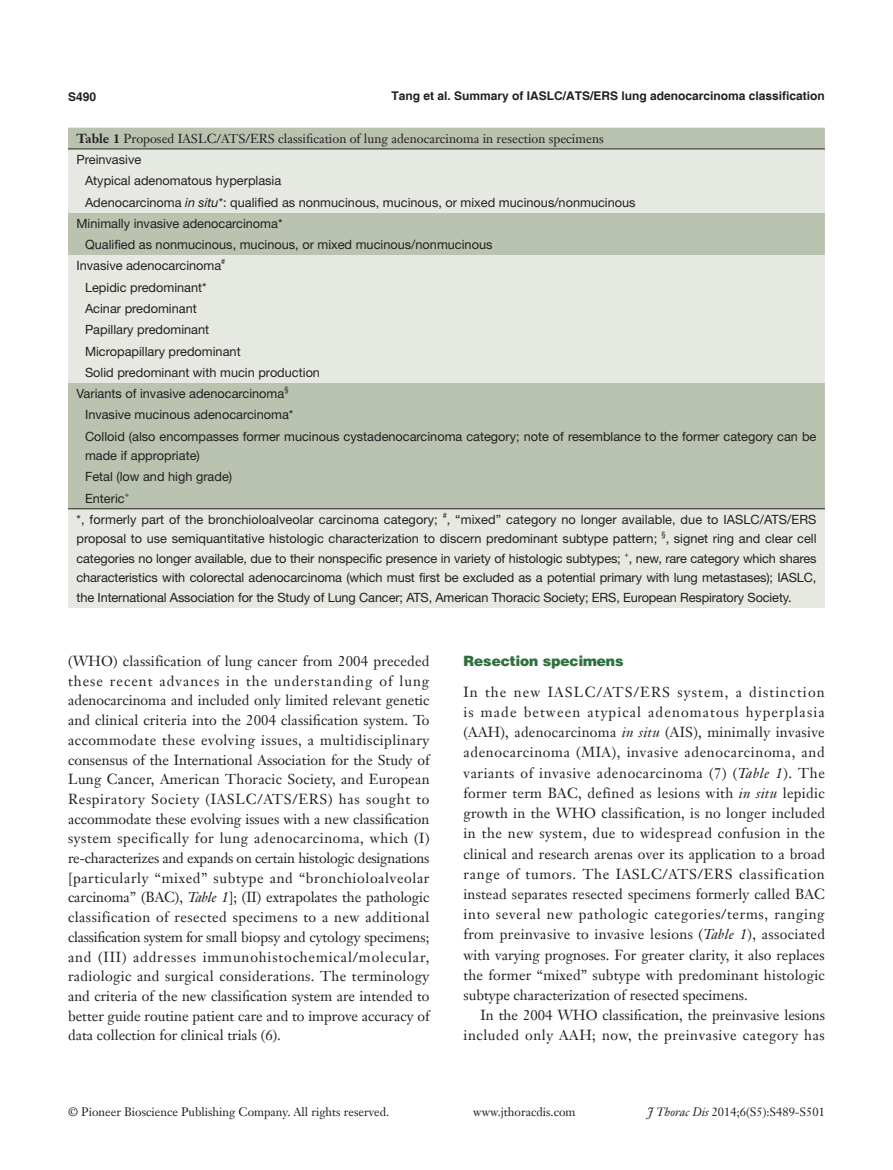
<style>
.page{position:relative;width:893px;height:1170px;background:#fff}
.page>*{position:absolute;margin:0;border:0;box-sizing:border-box;transform-origin:0 0}
.t1{font:14.25px/19.6px "Janson Text LT";color:#231f20;text-align:justify}
.t2{font:900 14.25px "Helvetica";color:#30703e}
.t3{font:12.75px/21.3px "Helvetica Neue LT Pro";color:#231f20}
.t4{font:12.75px "Janson Text LT";color:#231f20}
.t5{font:12px "Janson Text LT";color:#231f20}
.t6{font:700 12px "Helvetica";color:#231f20}
.t7{font:7.5px "Helvetica Neue LT Pro";color:#231f20}
.t8{font:7.5px "Helvetica Neue LT Pro";color:#231f20}
.s1{font-weight:700}
.s2{font-style:italic}
</style>
<div class="page">
<div style="left:68px;top:128px;width:757px;height:20px;background:#bac2b0"></div>
<svg style="left:68px;top:149px;width:757px;height:459px;background:#d5dace"></svg>
<hr style="left:68px;top:148px;width:757px;height:1px;background:#231f20">
<hr style="left:68px;top:508px;width:757px;height:1px;background:#231f20">
<p class="t6" style="left:68px;top:89px;width:30px">S490</p>
<p class="t6" style="left:391px;top:88px;width:435px">Tang et al. Summary of IASLC/ATS/ERS lung adenocarcinoma classification</p>
<p class="t4" style="left:77px;top:130px;width:529px"><span class="s1">Table 1</span> Proposed IASLC/ATS/ERS classification of lung adenocarcinoma in resection specimens</p>
<p class="t3" style="left:77px;top:149px;width:66px">Preinvasive</p>
<p class="t3" style="left:85px;top:170px;width:198px">Atypical adenomatous hyperplasia</p>
<p class="t3" style="left:85px;top:191px;width:552px">Adenocarcinoma <span class="s2">in situ</span>*: qualified as nonmucinous, mucinous, or mixed mucinous/nonmucinous</p>
<p class="t3" style="left:77px;top:212px;width:207px">Minimally invasive adenocarcinoma*</p>
<p class="t3" style="left:85px;top:234px;width:409px">Qualified as nonmucinous, mucinous, or mixed mucinous/nonmucinous</p>
<p class="t3" style="left:77px;top:255px;width:146px">Invasive adenocarcinoma</p>
<p class="t8" style="left:221px;top:257px;width:6px">#</p>
<p class="t3" style="left:85px;top:276px;width:123px">Lepidic predominant*</p>
<p class="t3" style="left:85px;top:297px;width:113px">Acinar predominant</p>
<p class="t3" style="left:85px;top:319px;width:126px">Papillary predominant</p>
<p class="t3" style="left:85px;top:340px;width:157px">Micropapillary predominant</p>
<p class="t3" style="left:85px;top:361px;width:237px">Solid predominant with mucin production</p>
<p class="t3" style="left:77px;top:382px;width:209px">Variants of invasive adenocarcinoma</p>
<p class="t7" style="left:284px;top:384px;width:6px">§</p>
<p class="t3" style="left:85px;top:404px;width:733px">Invasive mucinous adenocarcinoma*<br>Colloid (also encompasses former mucinous cystadenocarcinoma category; note of resemblance to the former category can be</p>
<p class="t3" style="left:85px;top:444px;width:149px">made if appropriate)<br>Fetal (low and high grade)<br>Enteric</p>
<p class="t7" style="left:125px;top:489px;width:6px">+</p>
<p class="t3" style="left:77px;top:508px;width:363px">*, formerly part of the bronchioloalveolar carcinoma category;</p>
<p class="t7" style="left:443px;top:510px;width:6px">#</p>
<p class="t3" style="left:77px;top:509px;width:741px;line-height:19.5px;text-indent:370px">, “mixed” category no longer available, due to IASLC/ATS/ERS proposal to use semiquantitative histologic characterization to discern predominant subtype pattern;</p>
<p class="t7" style="left:662px;top:530px;width:6px">§</p>
<p class="t3" style="left:666px;top:528px;width:152px">, signet ring and clear cell</p>
<p class="t3" style="left:77px;top:547px;width:546px">categories no longer available, due to their nonspecific presence in variety of histologic subtypes;</p>
<p class="t7" style="left:624px;top:549px;width:6px">+</p>
<p class="t3" style="left:77px;top:548px;width:741px;line-height:19.5px;text-align:justify;text-indent:552px">, new, rare category which shares characteristics with colorectal adenocarcinoma (which must first be excluded as a potential primary with lung metastases); IASLC, the International Association for the Study of Lung Cancer; ATS, American Thoracic Society; ERS, European Respiratory Society.</p>
<p class="t1" style="left:68px;top:651px;width:363px">(WHO) classification of lung cancer from 2004 preceded these recent advances in the understanding of lung adenocarcinoma and included only limited relevant genetic and clinical criteria into the 2004 classification system. To accommodate these evolving issues, a multidisciplinary consensus of the International Association for the Study of Lung Cancer, American Thoracic Society, and European Respiratory Society (IASLC/ATS/ERS) has sought to accommodate these evolving issues with a new classification system specifically for lung adenocarcinoma, which (I) re-characterizes and expands on certain histologic designations [particularly “mixed” subtype and “bronchioloalveolar carcinoma” (BAC), <span class="s2">Table 1</span>]; (II) extrapolates the pathologic classification of resected specimens to a new additional classification system for small biopsy and cytology specimens; and (III) addresses immunohistochemical/molecular, radiologic and surgical considerations. The terminology and criteria of the new classification system are intended to better guide routine patient care and to improve accuracy of data collection for clinical trials (6).</p>
<p class="t2" style="left:463px;top:651px;width:161px">Resection specimens</p>
<p class="t1" style="left:463px;top:681px;width:363px;line-height:20.2px">In the new IASLC/ATS/ERS system, a distinction is made between atypical adenomatous hyperplasia (AAH), adenocarcinoma <span class="s2">in situ</span> (AIS), minimally invasive adenocarcinoma (MIA), invasive adenocarcinoma, and variants of invasive adenocarcinoma (7) (<span class="s2">Table 1</span>). The former term BAC, defined as lesions with <span class="s2">in situ</span> lepidic growth in the WHO classification, is no longer included in the new system, due to widespread confusion in the clinical and research arenas over its application to a broad range of tumors. The IASLC/ATS/ERS classification instead separates resected specimens formerly called BAC into several new pathologic categories/terms, ranging from preinvasive to invasive lesions (<span class="s2">Table 1</span>), associated with varying prognoses. For greater clarity, it also replaces the former “mixed” subtype with predominant histologic subtype characterization of resected specimens.</p>
<p class="t1" style="left:463px;top:1004px;width:363px;line-height:20.2px;text-align:right">In the 2004 WHO classification, the preinvasive lesions included only AAH; now, the preinvasive category has</p>
<p class="t5" style="left:68px;top:1104px;width:323px">© Pioneer Bioscience Publishing Company. All rights reserved.</p>
<p class="t5" style="left:473px;top:1104px;width:104px">www.jthoracdis.com</p>
<p class="t5" style="left:647px;top:1104px;width:179px"><span class="s2">J Thorac Dis</span> 2014;6(S5):S489-S501</p>
</div>
